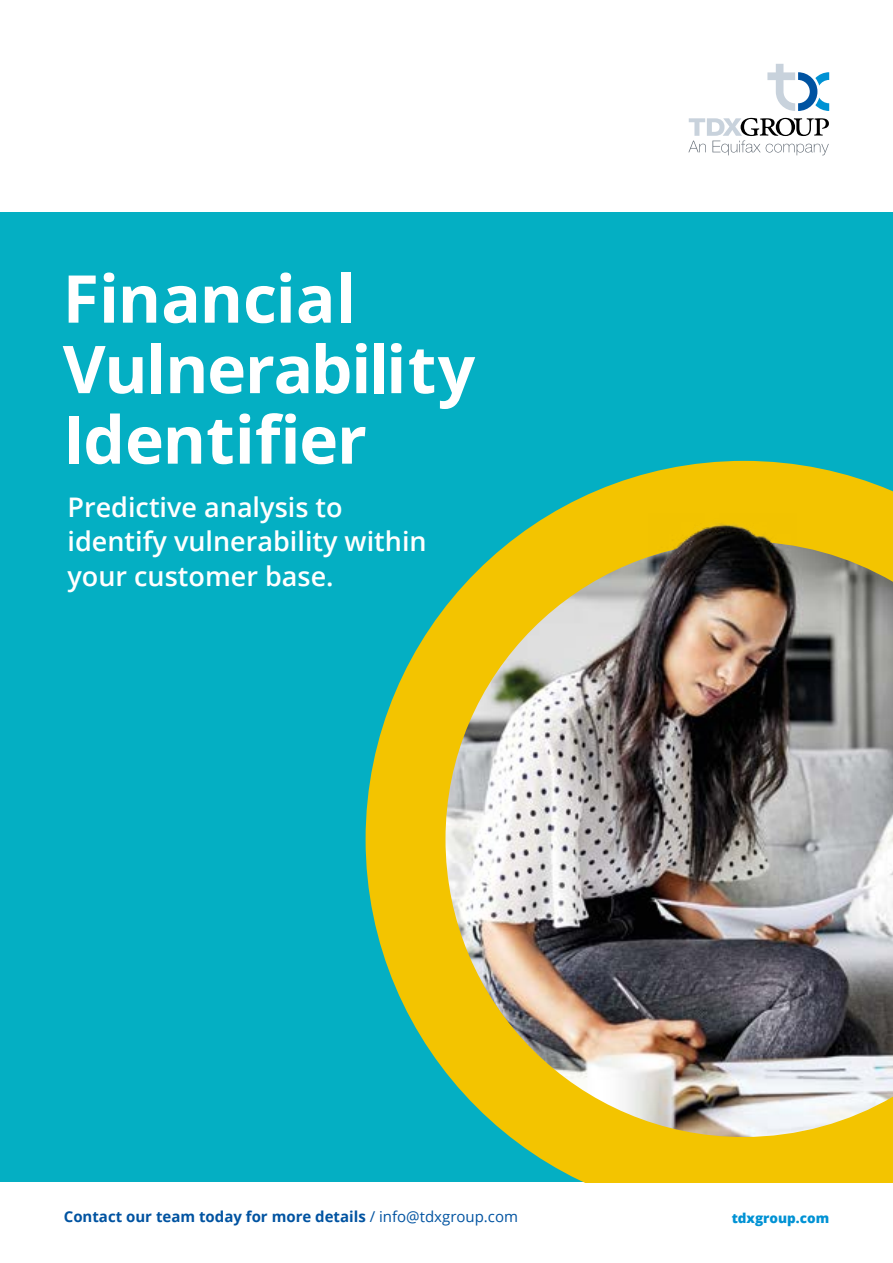
<style>
.page{position:relative;width:893px;height:1263px;background:#fff}
.page>*{position:absolute;margin:0;border:0;box-sizing:border-box;transform-origin:0 0}
.t1{font:700 66px/70.5px "Open Sans";letter-spacing:-.02em;color:#fff}
.t2{font:600 27px/34.5px "Open Sans";color:#fff}
.t3{font:700 15px "Open Sans";color:#0053a1}
.t4{font:800 13.5px "Open Sans";color:#0092d4}
.s1{font-weight:400}
</style>
<div class="page">
<svg style="left:688px;top:118px;width:141px;height:37px"></svg>
<svg style="left:767px;top:64px;width:62px;height:47px"></svg>
<div style="left:0;top:213px;width:893px;height:969px;background:#04afc3"></div>
<svg style="left:366px;top:461px;width:527px;height:721px;fill:#f3c400"></svg>
<img style="left:445px;top:541px;width:448px;height:596px">
<img style="left:648px;top:513px;width:148px;height:54px">
<h1 class="t1" style="left:63px;top:262px;width:414px">Financial<br>Vulnerability<br>Identifier</h1>
<p class="t2" style="left:68px;top:489px;width:361px">Predictive analysis to identify vulnerability within your customer base.</p>
<p class="t3" style="left:64px;top:1206px;width:456px">Contact our team today for more details <span class="s1">/ info@tdxgroup.com</span></p>
<p class="t4" style="left:732px;top:1207px;width:99px">tdxgroup.com</p>
</div>
